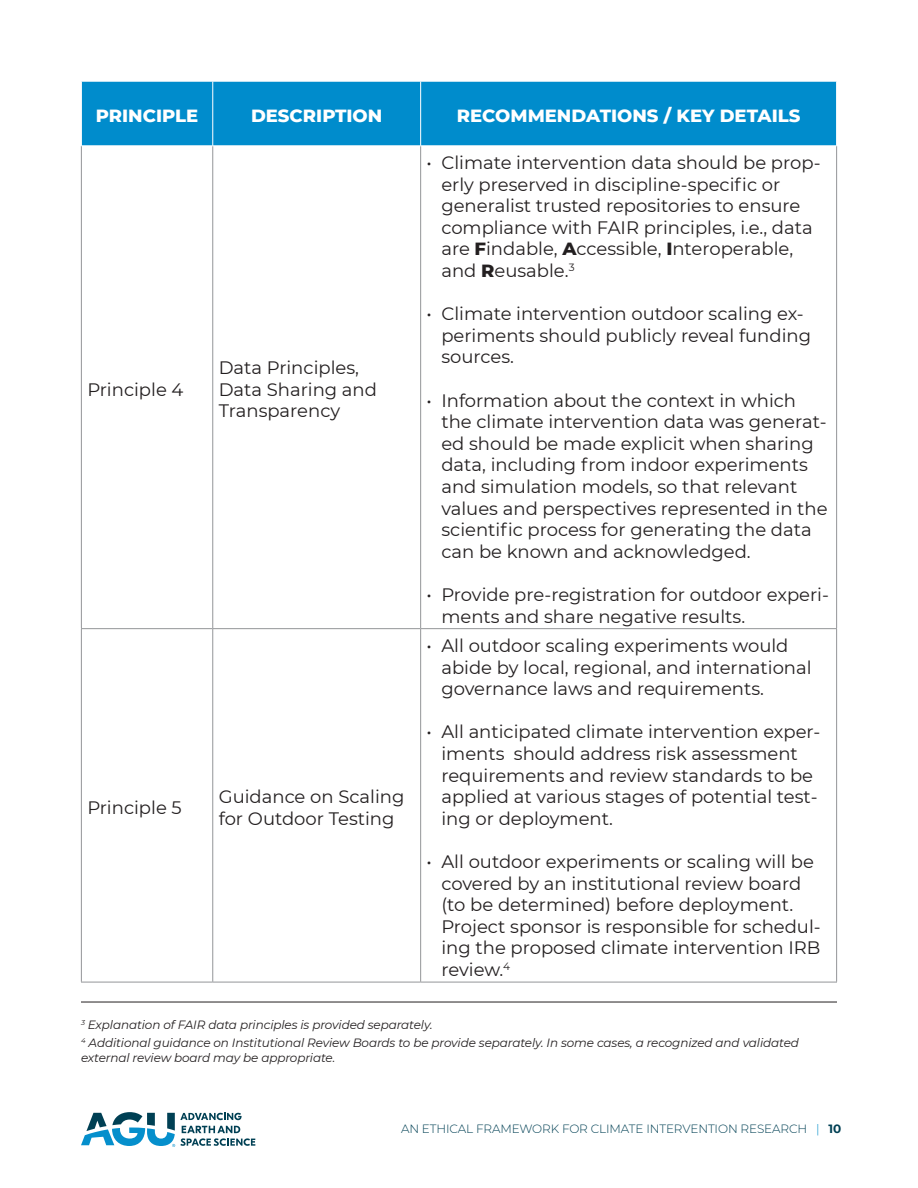
<style>
.page{position:relative;width:918px;height:1188px;background:#fff}
.page>*{position:absolute;margin:0;border:0;box-sizing:border-box;transform-origin:0 0}
.t1{font:18px/21.6px "Montserrat";color:#231f20}
.t2{font:800 18px "Montserrat";color:#fff}
.t3{font:italic 12px "Montserrat";letter-spacing:-.01em;color:#231f20}
.t4{font:300 12px "Montserrat";letter-spacing:-.01em;color:#004054}
.s1{font-weight:800}
.s2{color:#058fcc}
.s3{font-weight:700}
</style>
<div class="page">
<svg style="left:81px;top:1112px;width:174px;height:35px"></svg>
<div style="left:82px;top:82px;width:754px;height:64px;background:#008ccc"></div>
<hr style="left:213px;top:81px;width:1px;height:65px;background:#fff">
<hr style="left:81px;top:146px;width:1px;height:482px;background:#939598">
<hr style="left:212px;top:146px;width:1px;height:482px;background:#939598">
<hr style="left:420px;top:146px;width:1px;height:482px;background:#939598">
<hr style="left:836px;top:146px;width:1px;height:482px;background:#939598">
<hr style="left:81px;top:628px;width:132px;height:1px;background:#939598">
<hr style="left:81px;top:629px;width:1px;height:353px;background:#939598">
<hr style="left:213px;top:628px;width:208px;height:1px;background:#939598">
<hr style="left:212px;top:629px;width:1px;height:353px;background:#939598">
<hr style="left:421px;top:628px;width:416px;height:1px;background:#939598">
<hr style="left:420px;top:629px;width:1px;height:353px;background:#939598">
<hr style="left:836px;top:629px;width:1px;height:353px;background:#939598">
<hr style="left:81px;top:982px;width:132px;height:1px;background:#939598">
<hr style="left:213px;top:982px;width:208px;height:1px;background:#939598">
<hr style="left:421px;top:982px;width:416px;height:1px;background:#939598">
<hr style="left:420px;top:81px;width:1px;height:65px;background:#fff">
<hr style="left:81px;top:146px;width:132px;height:1px;background:#fff">
<hr style="left:213px;top:146px;width:208px;height:1px;background:#fff">
<hr style="left:421px;top:146px;width:416px;height:1px;background:#fff">
<hr style="left:81px;top:1002px;width:756px;height:1px;background:#231f20">
<p class="t2" style="left:96px;top:103px;width:104px">PRINCIPLE</p>
<p class="t2" style="left:251px;top:103px;width:133px">DESCRIPTION</p>
<p class="t2" style="left:457px;top:103px;width:345px">RECOMMENDATIONS / KEY DETAILS</p>
<p class="t1" style="left:87px;top:378px;width:98px">Principle 4</p>
<p class="t1" style="left:219px;top:356px;width:160px">Data Principles,<br>Data Sharing and<br>Transparency</p>
<p class="t1" style="left:87px;top:796px;width:96px">Principle 5</p>
<p class="t1" style="left:219px;top:785px;width:187px">Guidance on Scaling for Outdoor Testing</p>
<p class="t1" style="left:441px;top:151px;width:381px;text-indent:-15px">• Climate intervention data should be prop&shy;erly preserved in discipline-specific or generalist trusted repositories to ensure compliance with FAIR principles, i.e., data are <span class="s1">F</span>indable, <span class="s1">A</span>ccessible, <span class="s1">I</span>nteroperable, and <span class="s1">R</span>eusable.<sup>3</sup></p>
<p class="t1" style="left:441px;top:302px;width:371px;text-indent:-15px">• Climate intervention outdoor scaling ex&shy;periments should publicly reveal funding sources.</p>
<p class="t1" style="left:441px;top:389px;width:388px;text-indent:-15px">• Information about the context in which the climate intervention data was generat&shy;ed should be made explicit when sharing data, including from indoor experiments and simulation models, so that relevant values and perspectives represented in the scientific process for generating the data can be known and acknowledged.</p>
<p class="t1" style="left:441px;top:583px;width:389px;text-indent:-15px">• Provide pre-registration for outdoor experi&shy;ments and share negative results.</p>
<p class="t1" style="left:441px;top:634px;width:372px;text-indent:-15px">• All outdoor scaling experiments would abide by local, regional, and international governance laws and requirements.</p>
<p class="t1" style="left:441px;top:721px;width:381px;text-indent:-15px">• All anticipated climate intervention exper&shy;iments should address risk assessment requirements and review standards to be applied at various stages of potential test&shy;ing or deployment.</p>
<p class="t1" style="left:441px;top:850px;width:381px;text-indent:-15px">• All outdoor experiments or scaling will be covered by an institutional review board (to be determined) before deployment.<br>Project sponsor is responsible for schedul&shy;ing the proposed climate intervention IRB review.<sup>4</sup></p>
<p class="t3" style="left:81px;top:1017px;width:353px"><sup>3</sup> Explanation of FAIR data principles is provided separately.</p>
<p class="t3" style="left:81px;top:1035px;width:719px"><sup>4</sup> Additional guidance on Institutional Review Boards to be provide separately. In some cases, a recognized and validated</p>
<p class="t3" style="left:81px;top:1050px;width:256px">external review board may be appropriate.</p>
<p class="t4" style="left:401px;top:1120px;width:442px">AN ETHICAL FRAMEWORK FOR CLIMATE INTERVENTION RESEARCH <span class="s2">|</span> <span class="s3">10</span></p>
</div>
